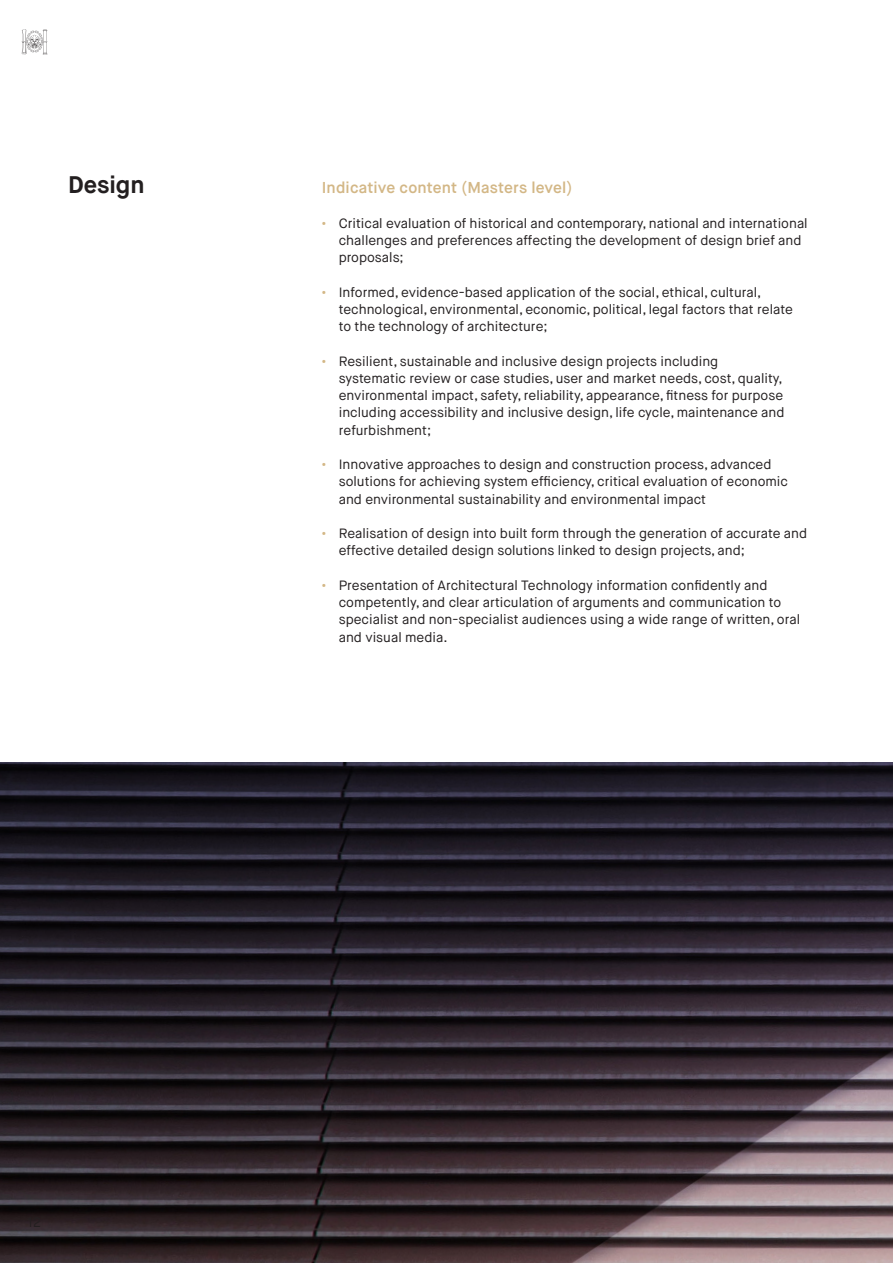
<style>
.page{position:relative;width:893px;height:1263px;background:#fff}
.page>*{position:absolute;margin:0;border:0;box-sizing:border-box;transform-origin:0 0}
.Intro{font:700 24px "Maison Neue";color:#231f20}
.Body_Title{font:600 15.75px "Maison Neue";letter-spacing:.01em;color:#d3b786}
.t1{font:13.5px/17.2px "Maison Neue";color:#231f20}
.s1{font-weight:600;color:#d3b786}
</style>
<div class="page">
<img style="left:0;top:762px;width:893px;height:501px">
<svg style="left:22px;top:29px;width:25px;height:26px"></svg>
<p class="Intro" style="left:68px;top:169px;width:78px">Design</p>
<p class="Body_Title" style="left:322px;top:178px;width:252px">Indicative content (Masters level)</p>
<p class="t1" style="left:339px;top:214px;width:470px;text-indent:-17px"><span class="s1">•</span> Critical evaluation of historical and contemporary, national and international challenges and preferences affecting the development of design brief and proposals;</p>
<p class="t1" style="left:339px;top:283px;width:456px;text-indent:-17px"><span class="s1">•</span> Informed, evidence-based application of the social, ethical, cultural, technological, environmental, economic, political, legal factors that relate to the technology of architecture;</p>
<p class="t1" style="left:339px;top:352px;width:447px;text-indent:-17px"><span class="s1">•</span> Resilient, sustainable and inclusive design projects including systematic review or case studies, user and market needs, cost, quality, environmental impact, safety, reliability, appearance, fitness for purpose including accessibility and inclusive design, life cycle, maintenance and refurbishment;</p>
<p class="t1" style="left:339px;top:456px;width:451px;text-indent:-17px"><span class="s1">•</span> Innovative approaches to design and construction process, advanced solutions for achieving system efficiency, critical evaluation of economic and environmental sustainability and environmental impact</p>
<p class="t1" style="left:339px;top:525px;width:470px;text-indent:-17px"><span class="s1">•</span> Realisation of design into built form through the generation of accurate and effective detailed design solutions linked to design projects, and;</p>
<p class="t1" style="left:339px;top:577px;width:463px;text-indent:-17px"><span class="s1">•</span> Presentation of Architectural Technology information confidently and competently, and clear articulation of arguments and communication to specialist and non-specialist audiences using a wide range of written, oral and visual media.</p>
</div>
